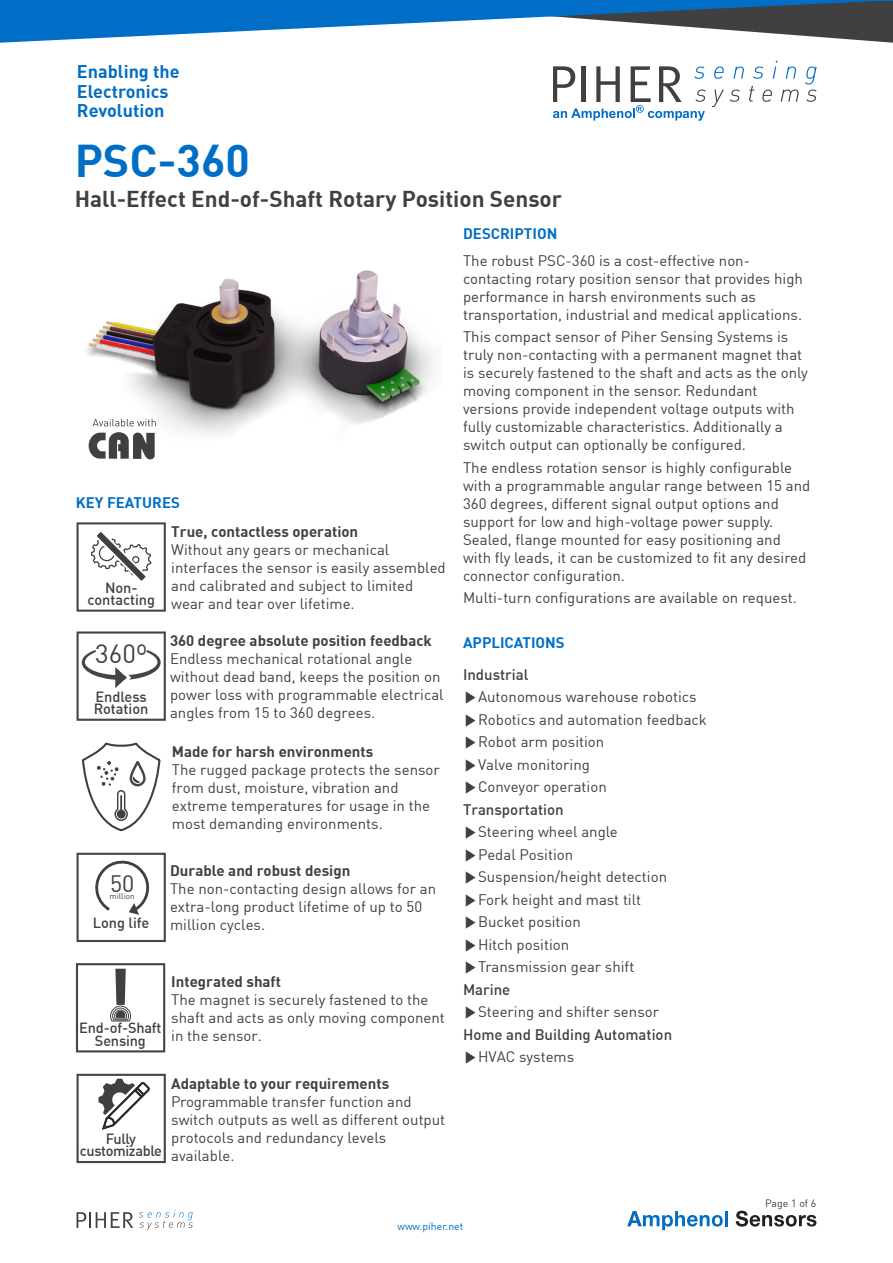
<style>
.page{position:relative;width:893px;height:1263px;background:#fff}
.page>*{position:absolute;margin:0;border:0;box-sizing:border-box;transform-origin:0 0}
.t1{font:700 45px "DIN";color:#006ec6}
.t2{font:25.95px "DIN";color:#404040}
.t3{font:23.25px "DIN";color:#404040}
.t4{font:700 22.5px "DIN";color:#404040}
.t5{font:700 18px/19.8px "DIN";color:#006ec6}
.t6{font:15px/18px "DIN";color:#404040}
.t7{font:700 15px "DIN";color:#404040}
.t8{font:700 15px "DIN";color:#006ec6}
.t9{font:500 14.55px/12.5px "DIN";letter-spacing:-.01em;color:#404040;text-align:center}
.t10{font:10.5px "DIN";color:#006ec6}
.t11{font:10.5px "DIN";color:#404040}
.t12{font:8.25px "DIN";color:#404040}
.s1{font-weight:500}
.s2{font-family:"Malgun Gothic"}
</style>
<div class="page">
<hr style="left:725px;top:1211px;width:3px;height:15px;background:#006ec6">
<svg style="left:627px;top:1211px;width:96px;height:19px"></svg>
<svg style="left:736px;top:1211px;width:80px;height:15px"></svg>
<svg style="left:139px;top:1210px;width:54px;height:20px"></svg>
<svg style="left:77px;top:1212px;width:56px;height:16px"></svg>
<svg style="left:714px;top:67px;width:10px;height:12px"></svg>
<svg style="left:733px;top:67px;width:11px;height:12px"></svg>
<svg style="left:753px;top:67px;width:10px;height:12px"></svg>
<svg style="left:773px;top:61px;width:4px;height:18px"></svg>
<svg style="left:786px;top:67px;width:10px;height:12px"></svg>
<svg style="left:805px;top:67px;width:12px;height:17px"></svg>
<svg style="left:712px;top:90px;width:12px;height:17px"></svg>
<svg style="left:730px;top:90px;width:10px;height:12px"></svg>
<svg style="left:749px;top:86px;width:6px;height:16px"></svg>
<svg style="left:762px;top:90px;width:10px;height:12px"></svg>
<svg style="left:781px;top:90px;width:18px;height:12px"></svg>
<svg style="left:806px;top:90px;width:11px;height:12px"></svg>
<svg style="left:553px;top:66px;width:153px;height:55px"></svg>
<svg style="left:1px;top:1px;width:891px;height:42px"></svg>
<hr style="left:892px;top:0;width:1px;height:43px;background:#404040">
<hr style="left:0;top:0;width:1px;height:43px;background:#006ec6">
<hr style="left:0;top:0;width:893px;height:1px;background:#006ec6">
<svg style="left:77px;top:522px;width:89px;height:90px"></svg>
<svg style="left:77px;top:631px;width:89px;height:90px"></svg>
<svg style="left:77px;top:853px;width:89px;height:89px"></svg>
<img style="left:86px;top:270px;width:349px;height:177px">
<svg style="left:77px;top:1074px;width:89px;height:89px"></svg>
<svg style="left:81px;top:742px;width:80px;height:89px"></svg>
<svg style="left:76px;top:963px;width:89px;height:89px"></svg>
<svg style="left:93px;top:419px;width:63px;height:7px"></svg>
<svg style="left:89px;top:432px;width:66px;height:27px"></svg>
<p class="t5" style="left:77px;top:63px;width:104px">Enabling the<br>Electronics<br>Revolution</p>
<h1 class="t1" style="left:75px;top:145px;width:177px">PSC-360</h1>
<h3 class="t4" style="left:75px;top:191px;width:489px">Hall-Effect End-of-Shaft Rotary Position Sensor</h3>
<p class="t8" style="left:76px;top:497px;width:106px">KEY FEATURES</p>
<p class="t9" style="left:88px;top:583px;width:69px">Non&shy;contacting</p>
<h2 class="t2" style="left:95px;top:644px;width:54px">360º</h2>
<p class="t9" style="left:94px;top:692px;width:56px;text-align:left">Endless<br>Rotation</p>
<p class="t7" style="left:171px;top:526px;width:188px">True, contactless operation</p>
<p class="t6" style="left:171px;top:542px;width:276px">Without any gears or mechanical interfaces the sensor is easily assembled and calibrated and subject to limited wear and tear over lifetime.</p>
<p class="t7" style="left:170px;top:636px;width:263px">360 degree absolute position feedback</p>
<p class="t6" style="left:170px;top:652px;width:275px">Endless mechanical rotational angle without dead band, keeps the position on power loss with programmable electrical angles from 15 to 360 degrees.</p>
<p class="t7" style="left:172px;top:746px;width:203px">Made for harsh environments</p>
<p class="t6" style="left:172px;top:762px;width:269px">The rugged package protects the sensor from dust, moisture, vibration and extreme temperatures for usage in the most demanding environments.</p>
<p class="t7" style="left:170px;top:866px;width:182px">Durable and robust design</p>
<p class="t6" style="left:170px;top:882px;width:268px">The non-contacting design allows for an extra-long product lifetime of up to 50</p>
<h3 class="t3" style="left:110px;top:875px;width:26px">50</h3>
<p class="t12" style="left:110px;top:893px;width:27px">million</p>
<p class="t9" style="left:93px;top:918px;width:58px">Long life</p>
<p class="t6" style="left:170px;top:918px;width:97px">million cycles.</p>
<p class="t9" style="left:79px;top:1023px;width:84px">End-of-Shaft<br>Sensing</p>
<p class="t7" style="left:171px;top:976px;width:111px">Integrated shaft</p>
<p class="t6" style="left:171px;top:992px;width:275px">The magnet is securely fastened to the shaft and acts as only moving component in the sensor.</p>
<p class="t9" style="left:80px;top:1134px;width:84px">Fully customizable</p>
<p class="t7" style="left:171px;top:1078px;width:219px">Adaptable to your requirements</p>
<p class="t6" style="left:171px;top:1094px;width:275px">Programmable transfer function and switch outputs as well as different output protocols and redundancy levels available.</p>
<p class="t8" style="left:463px;top:228px;width:96px">DESCRIPTION</p>
<p class="t6" style="left:463px;top:253px;width:341px">The robust PSC-360 is a cost-effective non&shy;contacting rotary position sensor that provides high performance in harsh environments such as transportation, industrial and medical applications.</p>
<p class="t6" style="left:463px;top:329px;width:346px">This compact sensor of Piher Sensing Systems is truly non-contacting with a permanent magnet that is securely fastened to the shaft and acts as the only moving component in the sensor. Redundant versions provide independent voltage outputs with fully customizable characteristics. Additionally a switch output can optionally be configured.</p>
<p class="t6" style="left:463px;top:460px;width:349px">The endless rotation sensor is highly configurable with a programmable angular range between 15 and 360 degrees, different signal output options and support for low and high-voltage power supply.<br>Sealed, flange mounted for easy positioning and with fly leads, it can be customized to fit any desired connector configuration.</p>
<p class="t6" style="left:463px;top:590px;width:335px">Multi-turn configurations are available on request.</p>
<p class="t8" style="left:463px;top:637px;width:103px">APPLICATIONS</p>
<p class="t6" style="left:463px;top:665px;width:245px;line-height:22.5px"><span class="s1">Industrial<br></span><span class="s2">▶</span>Autonomous warehouse robotics <span class="s2">▶</span>Robotics and automation feedback <span class="s2">▶</span>Robot arm position<br><span class="s2">▶</span>Valve monitoring<br><span class="s2">▶</span>Conveyor operation<br><span class="s1">Transportation<br></span><span class="s2">▶</span>Steering wheel angle<br><span class="s2">▶</span>Pedal Position <span class="s2">▶</span>Suspension/height detection <span class="s2">▶</span>Fork height and mast tilt<br><span class="s2">▶</span>Bucket position<br><span class="s2">▶</span>Hitch position<br><span class="s2">▶</span>Transmission gear shift<br><span class="s1">Marine<br></span><span class="s2">▶</span>Steering and shifter sensor<br><span class="s1">Home and Building Automation </span><span class="s2">▶</span>HVAC systems</p>
<p class="t11" style="left:765px;top:1199px;width:53px">Page 1 of 6</p>
<p class="t10" style="left:397px;top:1223px;width:67px">www.piher.net</p>
</div>
